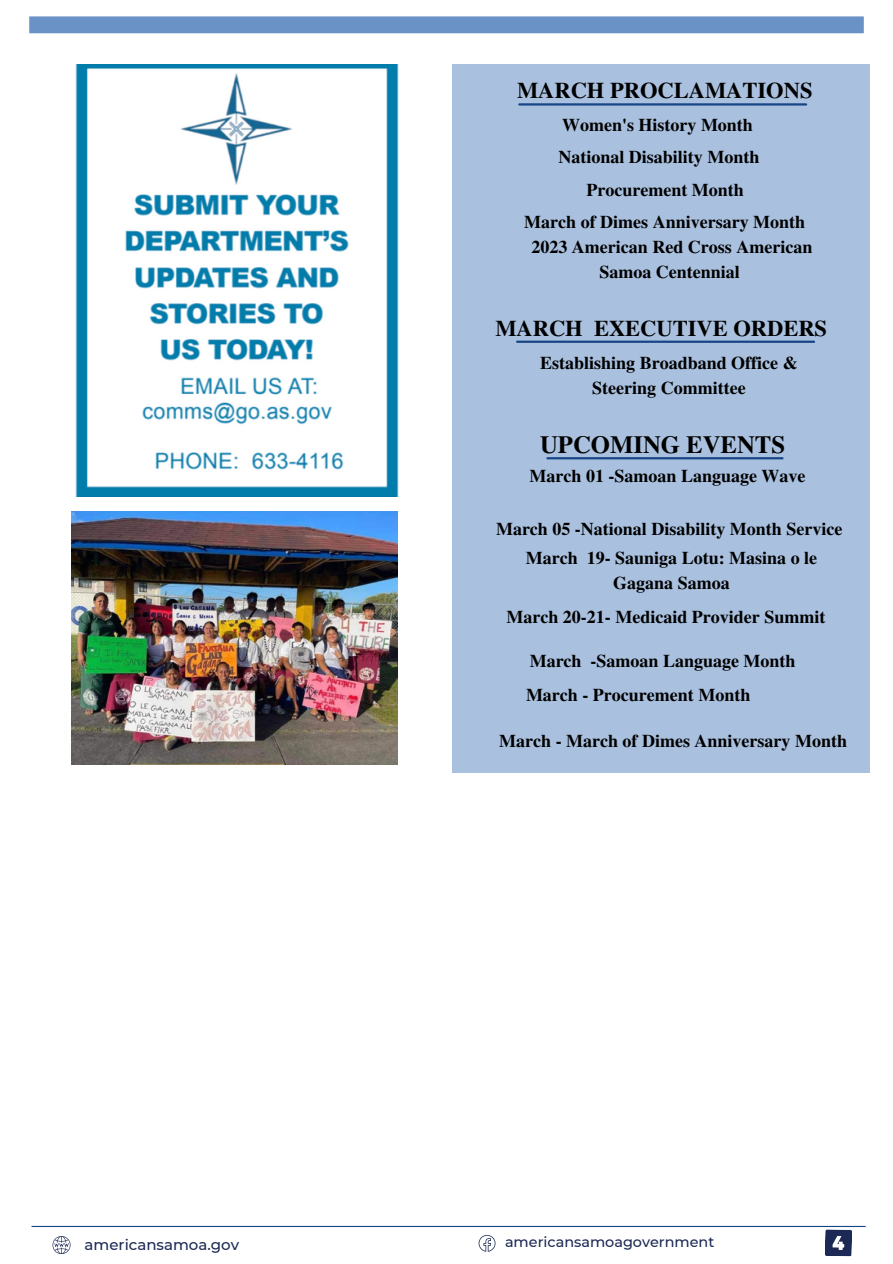
<style>
.page{position:relative;width:893px;height:1264px;background:#fff}
.page>*{position:absolute;margin:0;border:0;box-sizing:border-box;transform-origin:0 0}
.t1{font:700 24.75px "Te X Gyre Termes";color:#000}
.t2{font:700 22.5px "Te X Gyre Termes";color:#000}
.t3{font:700 18px/24.8px "Te X Gyre Termes";color:#000;text-align:center}
.t4{font:500 15px "Montserrat";color:#1c2954}
.t5{font:500 14.4px "Montserrat";color:#1c2954}
</style>
<div class="page">
<svg style="left:52px;top:1236px;width:18px;height:17px"></svg>
<svg style="left:478px;top:1234px;width:17px;height:17px"></svg>
<hr style="left:32px;top:1225px;width:833px;height:1px;background:#164686">
<div style="left:29px;top:16px;width:834px;height:17px;background:#6b92c6"></div>
<div style="left:452px;top:65px;width:417px;height:707px;background:#a9c0de"></div>
<hr style="left:547px;top:457px;width:235px;height:2px;background:#164686">
<hr style="left:519px;top:103px;width:287px;height:3px;background:#164686">
<hr style="left:517px;top:340px;width:297px;height:3px;background:#164686">
<img style="left:75px;top:65px;width:324px;height:431px">
<svg style="left:825px;top:1229px;width:27px;height:27px"></svg>
<img style="left:72px;top:511px;width:326px;height:253px">
<p class="t2" style="left:517px;top:73px;width:297px">MARCH PROCLAMATIONS</p>
<p class="t3" style="left:558px;top:108px;width:202px;line-height:32.4px;text-align:left">Women's History Month<br>National Disability Month</p>
<p class="t3" style="left:524px;top:174px;width:282px;line-height:31.2px">Procurement Month<br>March of Dimes Anniversary Month</p>
<p class="t3" style="left:531px;top:234px;width:282px">2023 American Red Cross American<br>Samoa Centennial</p>
<p class="t2" style="left:495px;top:310px;width:333px">MARCH EXECUTIVE ORDERS</p>
<p class="t3" style="left:540px;top:350px;width:259px">Establishing Broadband Office &amp;<br>Steering Committee</p>
<h1 class="t1" style="left:540px;top:426px;width:246px">UPCOMING EVENTS</h1>
<p class="t3" style="left:529px;top:463px;width:277px">March 01 -Samoan Language Wave</p>
<p class="t3" style="left:496px;top:515px;width:348px">March 05 -National Disability Month Service</p>
<p class="t3" style="left:525px;top:545px;width:293px">March 19- Sauniga Lotu: Masina o le<br>Gagana Samoa</p>
<p class="t3" style="left:506px;top:604px;width:320px">March 20-21- Medicaid Provider Summit</p>
<p class="t3" style="left:529px;top:647px;width:267px">March -Samoan Language Month</p>
<p class="t3" style="left:526px;top:681px;width:226px">March - Procurement Month</p>
<p class="t3" style="left:499px;top:727px;width:349px">March - March of Dimes Anniversary Month</p>
<p class="t4" style="left:85px;top:1235px;width:156px">americansamoa.gov</p>
<p class="t5" style="left:505px;top:1232px;width:211px">americansamoagovernment</p>
</div>
